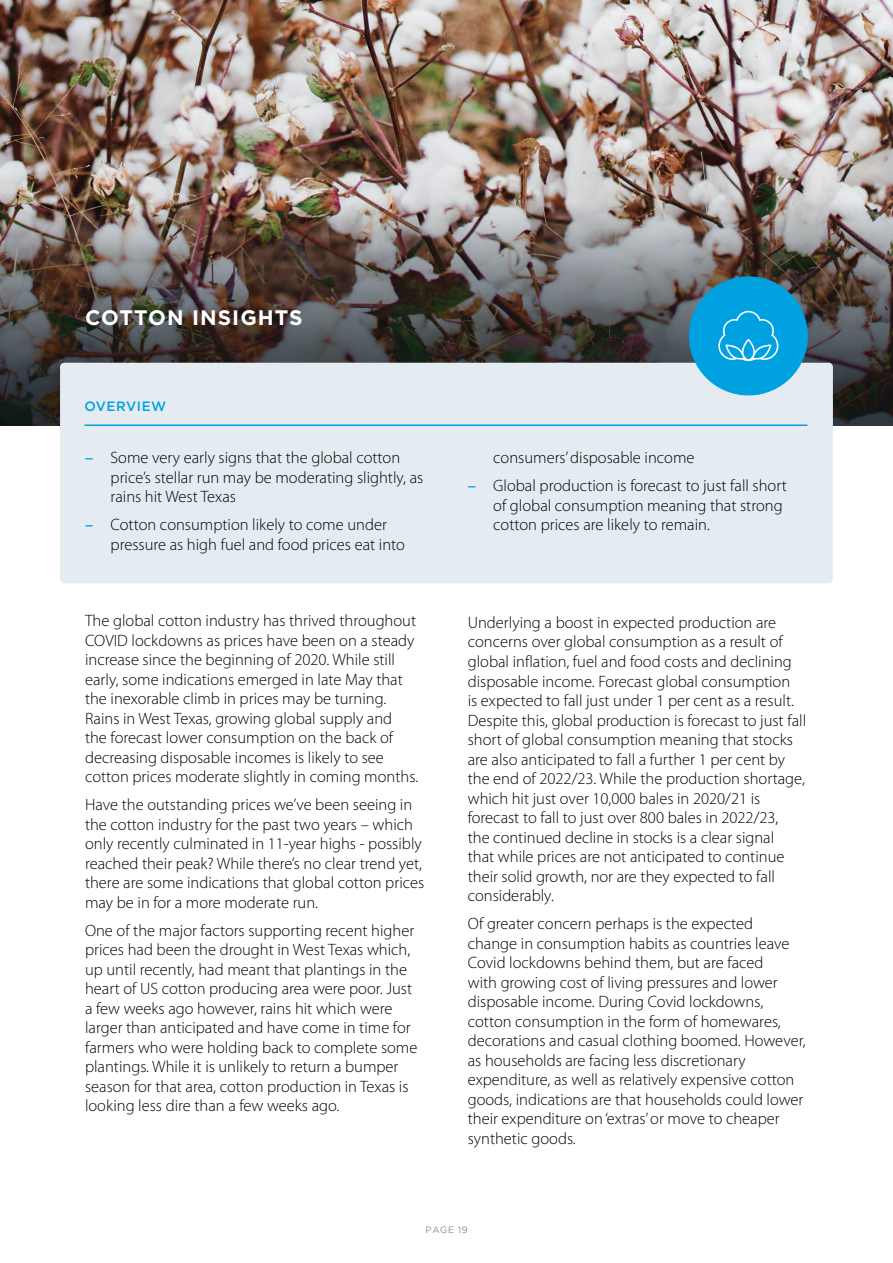
<style>
.page{position:relative;width:893px;height:1263px;background:#fff}
.page>*{position:absolute;margin:0;border:0;box-sizing:border-box;transform-origin:0 0}
.t1{font:700 21px "Gotham";letter-spacing:.05em;color:#fff}
.t2{font:300 16.5px/19.5px "Myriad Pro";color:#000}
.t3{font:500 13.5px "Gotham";letter-spacing:.04em;color:#00a1e0}
.t4{font:300 9px "Gotham";letter-spacing:.085em;color:#58595b}
.s1{font-weight:600;color:#00a1e0}
</style>
<div class="page">
<img style="left:0;top:0;width:893px;height:121px">
<img style="left:0;top:121px;width:893px;height:304px">
<div style="left:60px;top:363px;width:773px;height:220px;background:#e4ecf1;border-radius:4px"></div>
<hr style="left:85px;top:424px;width:722px;height:2px;background:#00a1e0">
<div style="left:689px;top:276px;width:119px;height:119px;background:#00a1e0;border-radius:50%"></div>
<svg style="left:718px;top:311px;width:60px;height:51px"></svg>
<p class="t1" style="left:85px;top:305px;width:219px">COTTON INSIGHTS</p>
<p class="t3" style="left:85px;top:399px;width:83px">OVERVIEW</p>
<p class="t2" style="left:111px;top:448px;width:314px;text-indent:-26px"><span class="s1">–</span> Some very early signs that the global cotton price’s stellar run may be moderating slightly, as rains hit West Texas</p>
<p class="t2" style="left:111px;top:515px;width:296px;text-indent:-26px"><span class="s1">–</span> Cotton consumption likely to come under pressure as high fuel and food prices eat into</p>
<p class="t2" style="left:85px;top:611px;width:335px">The global cotton industry has thrived throughout COVID lockdowns as prices have been on a steady increase since the beginning of 2020. While still early, some indications emerged in late May that the inexorable climb in prices may be turning.<br>Rains in West Texas, growing global supply and the forecast lower consumption on the back of decreasing disposable incomes is likely to see cotton prices moderate slightly in coming months.</p>
<p class="t2" style="left:85px;top:795px;width:341px">Have the outstanding prices we’ve been seeing in the cotton industry for the past two years – which only recently culminated in 11-year highs - possibly reached their peak? While there’s no clear trend yet, there are some indications that global cotton prices may be in for a more moderate run.</p>
<p class="t2" style="left:85px;top:920px;width:334px">One of the major factors supporting recent higher prices had been the drought in West Texas which, up until recently, had meant that plantings in the heart of US cotton producing area were poor. Just a few weeks ago however, rains hit which were larger than anticipated and have come in time for farmers who were holding back to complete some plantings. While it is unlikely to return a bumper season for that area, cotton production in Texas is looking less dire than a few weeks ago.</p>
<p class="t2" style="left:493px;top:448px;width:203px">consumers’ disposable income</p>
<p class="t2" style="left:493px;top:476px;width:295px;text-indent:-26px"><span class="s1">–</span> Global production is forecast to just fall short of global consumption meaning that strong cotton prices are likely to remain.</p>
<p class="t2" style="left:468px;top:613px;width:340px">Underlying a boost in expected production are concerns over global consumption as a result of global inflation, fuel and food costs and declining disposable income. Forecast global consumption<br>is expected to fall just under 1 per cent as a result.<br>Despite this, global production is forecast to just fall short of global consumption meaning that stocks are also anticipated to fall a further 1 per cent by the end of 2022/23. While the production shortage, which hit just over 10,000 bales in 2020/21 is forecast to fall to just over 800 bales in 2022/23,<br>the continued decline in stocks is a clear signal<br>that while prices are not anticipated to continue their solid growth, nor are they expected to fall considerably.</p>
<p class="t2" style="left:468px;top:914px;width:339px">Of greater concern perhaps is the expected change in consumption habits as countries leave Covid lockdowns behind them, but are faced<br>with growing cost of living pressures and lower disposable income. During Covid lockdowns, cotton consumption in the form of homewares, decorations and casual clothing boomed. However, as households are facing less discretionary expenditure, as well as relatively expensive cotton goods, indications are that households could lower their expenditure on ‘extras’ or move to cheaper synthetic goods.</p>
<p class="t4" style="left:426px;top:1225px;width:43px">PAGE 19</p>
</div>
